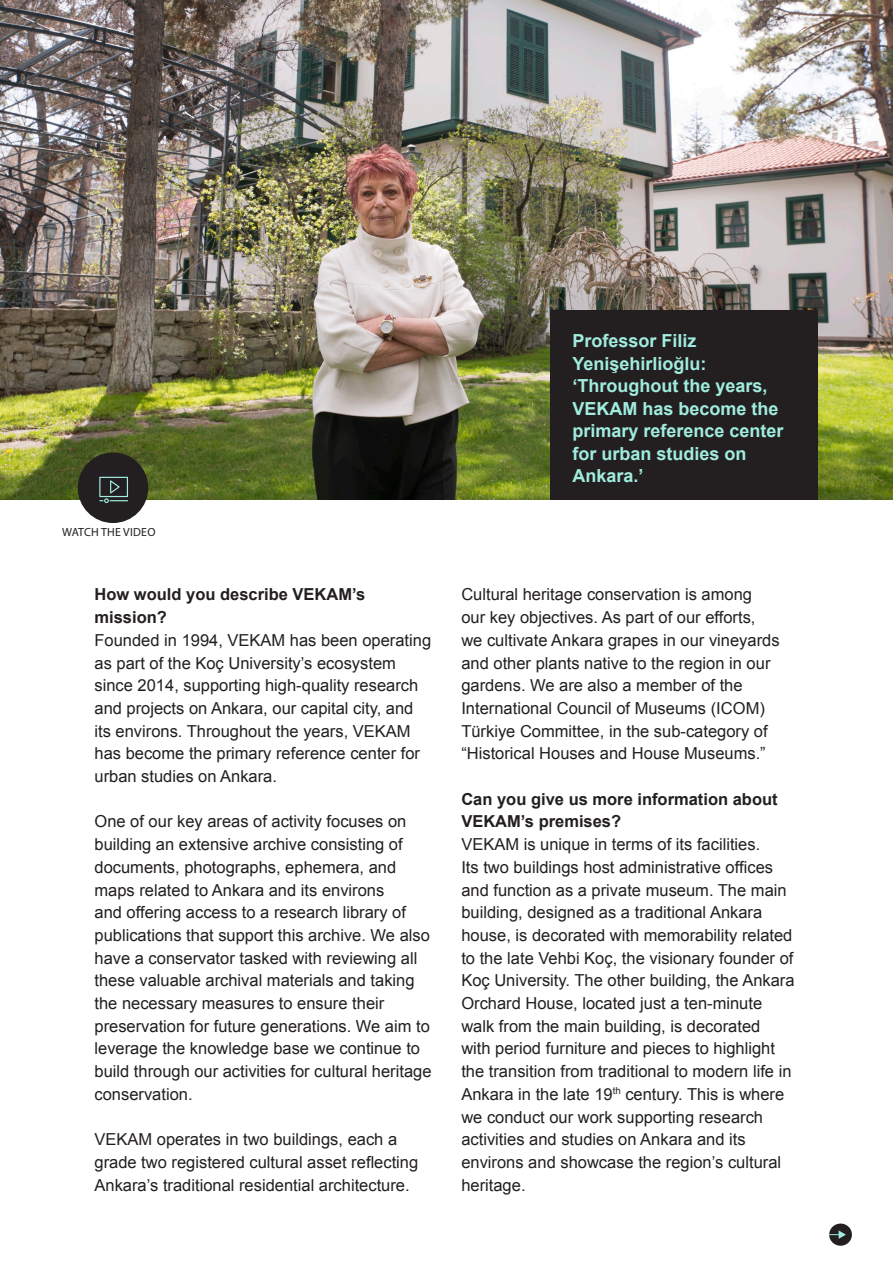
<style>
.page{position:relative;width:893px;height:1263px;background:#fff}
.page>*{position:absolute;margin:0;border:0;box-sizing:border-box;transform-origin:0 0}
.t1{font:700 18px/22.5px "Arial";color:#a0ecde}
.t2{font:16.5px/22.6px "Arial";color:#231f20}
.t3{font:700 16.5px/22.6px "Arial";color:#231f20}
.t4{font:11.85px "Myriad Pro";letter-spacing:.02em;color:#231f20}
</style>
<div class="page">
<img style="left:0;top:0;width:893px;height:500px">
<div style="left:78px;top:452px;width:70px;height:71px;background:#231f20;border-radius:50%"></div>
<svg style="left:99px;top:477px;width:29px;height:26px"></svg>
<div style="left:829px;top:1223px;width:23px;height:23px;background:#231f20;border-radius:50%"></div>
<svg style="left:829px;top:1230px;width:17px;height:9px"></svg>
<div style="left:550px;top:310px;width:268px;height:190px;background:#231f20"></div>
<p class="t4" style="left:62px;top:525px;width:95px">WATCH THE VIDEO</p>
<p class="t3" style="left:95px;top:584px;width:272px">How would you describe VEKAM’s mission?</p>
<p class="t2" style="left:95px;top:629px;width:338px">Founded in 1994, VEKAM has been operating as part of the Koç University’s ecosystem since 2014, supporting high-quality research and projects on Ankara, our capital city, and its environs. Throughout the years, VEKAM has become the primary reference center for urban studies on Ankara.</p>
<p class="t2" style="left:95px;top:810px;width:339px">One of our key areas of activity focuses on building an extensive archive consisting of documents, photographs, ephemera, and maps related to Ankara and its environs<br>and offering access to a research library of publications that support this archive. We also have a conservator tasked with reviewing all these valuable archival materials and taking the necessary measures to ensure their preservation for future generations. We aim to leverage the knowledge base we continue to build through our activities for cultural heritage conservation.</p>
<p class="t2" style="left:95px;top:1128px;width:325px">VEKAM operates in two buildings, each a grade two registered cultural asset reflecting<br>Ankara’s traditional residential architecture.</p>
<p class="t1" style="left:572px;top:330px;width:213px">Professor Filiz<br>Yenişehirlioğlu: ‘Throughout the years,<br>VEKAM has become the primary reference center for urban studies on<br>Ankara.’</p>
<p class="t2" style="left:461px;top:583px;width:320px">Cultural heritage conservation is among our key objectives. As part of our efforts, we cultivate Ankara grapes in our vineyards and other plants native to the region in our gardens. We are also a member of the International Council of Museums (ICOM)<br>Türkiye Committee, in the sub-category of “Historical Houses and House Museums.”</p>
<p class="t3" style="left:461px;top:788px;width:318px">Can you give us more information about<br>VEKAM’s premises?</p>
<p class="t2" style="left:461px;top:833px;width:335px">VEKAM is unique in terms of its facilities.<br>Its two buildings host administrative offices and function as a private museum. The main building, designed as a traditional Ankara house, is decorated with memorability related to the late Vehbi Koç, the visionary founder of Koç University. The other building, the Ankara Orchard House, located just a ten-minute walk from the main building, is decorated<br>with period furniture and pieces to highlight the transition from traditional to modern life in Ankara in the late 19<sup>th</sup> century. This is where we conduct our work supporting research activities and studies on Ankara and its environs and showcase the region’s cultural heritage.</p>
</div>
